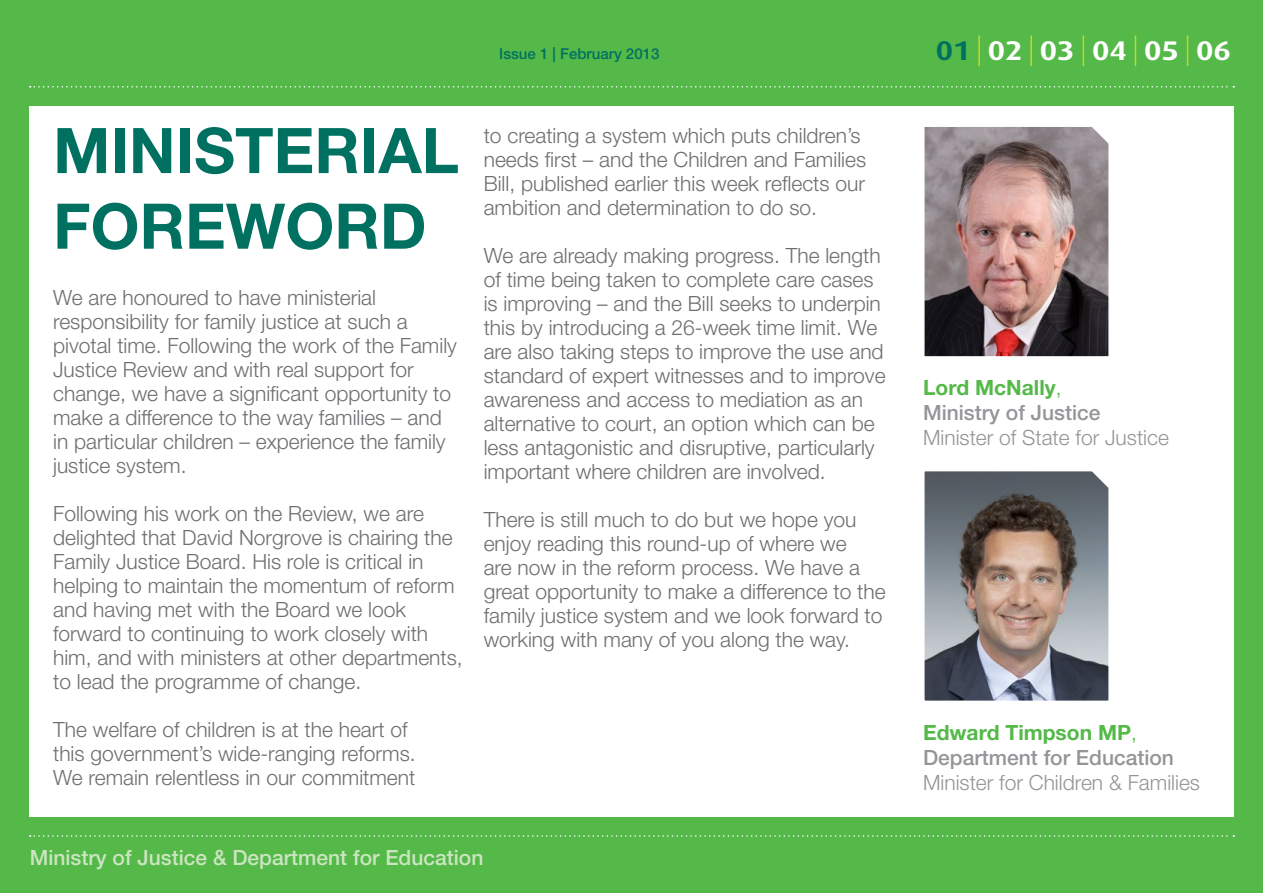
<style>
.page{position:relative;width:1263px;height:893px;background:#54b948}
.page>*{position:absolute;margin:0;border:0;box-sizing:border-box;transform-origin:0 0}
.t1{font:700 63px/75.6px "Helvetica Neue LT Pro";color:#007161}
.t2{font:700 expanded 27px "Dax Pro";color:#fff}
.t3{font:300 21px/24px "Helvetica Neue LT Pro";color:#6d6e71}
.t4{font:500 21px/25.2px "Helvetica Neue LT Pro";color:#939598}
.t5{font:300 21px "Helvetica Neue LT Pro";color:#939598}
.t6{font:500 21px "Helvetica Neue LT Pro";color:#cce5c1}
.t7{font:500 15px "Helvetica Neue LT Pro";color:#007161}
.s1{color:#007161}
.s2{font-weight:700;color:#54b948}
.s3{font-weight:300;color:#54b948}
</style>
<div class="page">
<div style="left:30px;top:106px;width:1204px;height:710px;background:#fff"></div>
<img style="left:924px;top:127px;width:185px;height:230px">
<img style="left:924px;top:471px;width:185px;height:230px">
<svg style="left:30px;top:86px;width:1204px;height:2px"></svg>
<svg style="left:30px;top:835px;width:1204px;height:2px"></svg>
<hr style="left:978px;top:35px;width:2px;height:31px;background:#c1d72f">
<hr style="left:1030px;top:35px;width:2px;height:31px;background:#c1d72f">
<hr style="left:1082px;top:35px;width:2px;height:31px;background:#c1d72f">
<hr style="left:1135px;top:35px;width:1px;height:31px;background:#c1d72f">
<hr style="left:1187px;top:35px;width:1px;height:31px;background:#c1d72f">
<p class="t7" style="left:499px;top:45px;width:162px">Issue 1 | February 2013</p>
<h1 class="t1" style="left:53px;top:111px;width:407px">MINISTERIAL<br>FOREWORD</h1>
<p class="t3" style="left:53px;top:285px;width:405px">We are honoured to have ministerial responsibility for family justice at such a pivotal time. Following the work of the Family Justice Review and with real support for change, we have a significant opportunity to make a difference to the way families – and in particular children – experience the family justice system.</p>
<p class="t3" style="left:53px;top:501px;width:411px">Following his work on the Review, we are delighted that David Norgrove is chairing the Family Justice Board. His role is critical in helping to maintain the momentum of reform and having met with the Board we look forward to continuing to work closely with him, and with ministers at other departments, to lead the programme of change.</p>
<p class="t3" style="left:53px;top:717px;width:364px">The welfare of children is at the heart of this government’s wide-ranging reforms.<br>We remain relentless in our commitment</p>
<p class="t3" style="left:484px;top:123px;width:384px">to creating a system which puts children’s needs first – and the Children and Families Bill, published earlier this week reflects our ambition and determination to do so.</p>
<p class="t3" style="left:484px;top:243px;width:403px">We are already making progress. The length of time being taken to complete care cases is improving – and the Bill seeks to underpin this by introducing a 26-week time limit. We are also taking steps to improve the use and standard of expert witnesses and to improve awareness and access to mediation as an alternative to court, an option which can be less antagonistic and disruptive, particularly important where children are involved.</p>
<p class="t3" style="left:484px;top:507px;width:403px">There is still much to do but we hope you enjoy reading this round-up of where we<br>are now in the reform process. We have a great opportunity to make a difference to the family justice system and we look forward to working with many of you along the way.</p>
<p class="t6" style="left:30px;top:845px;width:455px">Ministry of Justice &amp; Department for Education</p>
<p class="t2" style="left:936px;top:33px;width:297px"><span class="s1">01</span> 02 03 04 05 06</p>
<p class="t4" style="left:923px;top:374px;width:179px"><span class="s2">Lord McNally</span><span class="s3">,<br></span>Ministry of Justice</p>
<p class="t5" style="left:923px;top:425px;width:247px">Minister of State for Justice</p>
<p class="t4" style="left:923px;top:719px;width:252px"><span class="s2">Edward Timpson MP</span><span class="s3">,<br></span>Department for Education</p>
<p class="t5" style="left:923px;top:770px;width:278px">Minister for Children &amp; Families</p>
</div>
